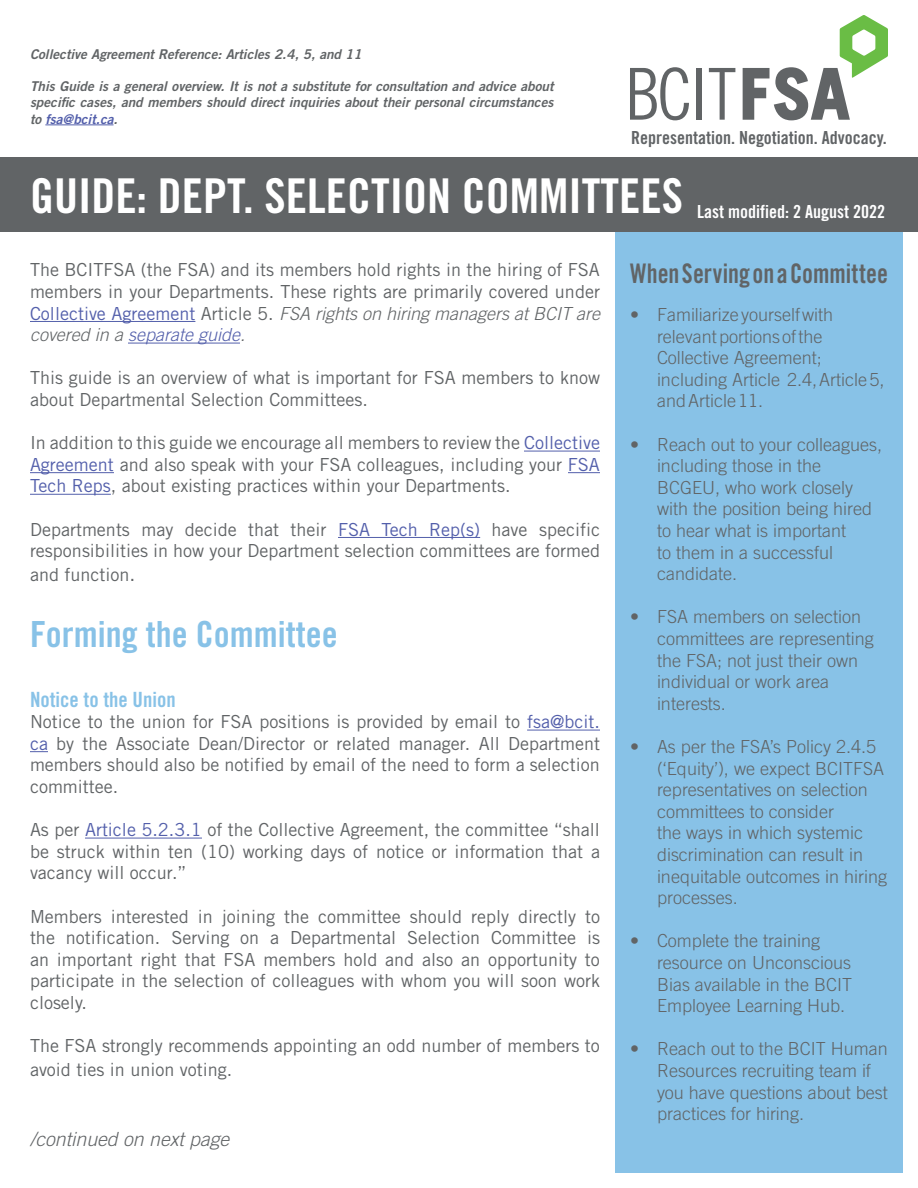
<style>
.page{position:relative;width:918px;height:1188px;background:#fff}
.page>*{position:absolute;margin:0;border:0;box-sizing:border-box;transform-origin:0 0}
.t1{font:48px "Trade Gothic Bold Cond Twenty";color:#fff}
.t2{font:36px "Trade Gothic Bold Cond Twenty";color:#88c2e7}
.t3{font:27px "Trade Gothic Bold Cond Twenty";color:#616466;scale:.91 1}
.t4{font:21px "Trade Gothic Bold Cond Twenty";color:#88c2e7}
.t5{font:italic 300 19.5px "Trade Gothic LT Std";color:#616466}
.t6{font:18px/21.6px "Trade Gothic";color:#616466}
.t7{font:300 18px/21.6px "Trade Gothic LT Std";color:#616466}
.t8{font:italic 300 18px/21.6px "Trade Gothic LT Std";color:#616466}
.t9{font:18px "Trade Gothic Bold Cond Twenty";color:#616466}
.t10{font:18px "Trade Gothic Bold Cond Twenty";color:#fff}
.t11{font:13.5px/16.2px "Trade Gothic LT Std Bd 2 Obl";color:#616466;text-align:justify}
.s1{color:#535fab}
.s2{font-family:"Trade Gothic";font-weight:400;font-style:normal;color:#535fab}
.s3{font-family:"Trade Gothic";font-weight:400;font-style:normal}
.s4{font-size:19.5px}
</style>
<div class="page">
<svg style="left:743px;top:15px;width:145px;height:105px"></svg>
<div style="left:697px;top:68px;width:5px;height:52px;background:#616466"></div>
<svg style="left:709px;top:68px;width:26px;height:52px"></svg>
<svg style="left:630px;top:67px;width:59px;height:53px"></svg>
<hr style="left:45px;top:125px;width:69px;height:1px;background:#535fab">
<div style="left:0;top:158px;width:918px;height:74px;background:#616466"></div>
<hr style="left:30px;top:321px;width:165px;height:1px;background:#535fab">
<hr style="left:128px;top:343px;width:112px;height:1px;background:#535fab">
<hr style="left:524px;top:451px;width:76px;height:1px;background:#535fab">
<hr style="left:30px;top:472px;width:84px;height:1px;background:#535fab">
<hr style="left:568px;top:472px;width:32px;height:1px;background:#535fab">
<hr style="left:30px;top:494px;width:81px;height:1px;background:#535fab">
<hr style="left:338px;top:537px;width:142px;height:1px;background:#535fab">
<hr style="left:527px;top:730px;width:73px;height:1px;background:#535fab">
<svg style="left:30px;top:751px;width:18px;height:1px"></svg>
<hr style="left:85px;top:838px;width:117px;height:1px;background:#535fab">
<div style="left:615px;top:232px;width:288px;height:941px;background:#88c2e7"></div>
<p class="t11" style="left:30px;top:46px;width:333px">Collective Agreement Reference: Articles 2.4, 5, and 11</p>
<p class="t11" style="left:30px;top:78px;width:525px">This Guide is a general overview. It is not a substitute for consultation and advice about specific cases, and members should direct inquiries about their personal circumstances to <span class="s1">fsa@bcit.ca</span>.</p>
<p class="t9" style="left:631px;top:126px;width:257px">Representation. Negotiation. Advocacy.</p>
<h1 class="t1" style="left:30px;top:167px;width:655px">GUIDE: DEPT. SELECTION COMMITTEES</h1>
<p class="t10" style="left:697px;top:200px;width:189px">Last modified: 2 August 2022</p>
<p class="t6" style="left:30px;top:259px;width:572px">The BCITFSA (the FSA) and its members hold rights in the hiring of FSA members in your Departments. These rights are primarily covered under</p>
<p class="t8" style="left:30px;top:303px;width:572px"><span class="s2">Collective Agreement</span> <span class="s3">Article 5.</span> FSA rights on hiring managers at BCIT are covered in a <span class="s1">separate guide</span>.</p>
<p class="t6" style="left:30px;top:367px;width:572px">This guide is an overview of what is important for FSA members to know about Departmental Selection Committees.</p>
<p class="t6" style="left:30px;top:432px;width:572px;text-align:justify">In addition to this guide we encourage all members to review the <span class="s1">Collective Agreement</span> and also speak with your FSA colleagues, including your <span class="s1">FSA Tech Reps</span>, about existing practices within your Departments.</p>
<p class="t6" style="left:30px;top:518px;width:572px">Departments may decide that their <span class="s1">FSA Tech Rep(s)</span> have specific responsibilities in how your Department selection committees are formed</p>
<p class="t6" style="left:30px;top:563px;width:107px">and function<span class="s4">.</span></p>
<h2 class="t2" style="left:30px;top:613px;width:309px">Forming the Committee</h2>
<p class="t4" style="left:30px;top:686px;width:147px">Notice to the Union</p>
<p class="t6" style="left:30px;top:711px;width:572px;text-align:justify">Notice to the union for FSA positions is provided by email to <span class="s1">fsa@bcit. ca</span> by the Associate Dean/Director or related manager. All Department members should also be notified by email of the need to form a selection committee.</p>
<p class="t6" style="left:30px;top:819px;width:572px;text-align:justify">As per <span class="s1">Article 5.2.3.1</span> of the Collective Agreement, the committee “shall be struck within ten (10) working days of notice or information that a vacancy will occur.”</p>
<p class="t6" style="left:30px;top:905px;width:572px;text-align:justify">Members interested in joining the committee should reply directly to the notification. Serving on a Departmental Selection Committee is an important right that FSA members hold and also an opportunity to participate in the selection of colleagues with whom you will soon work closely.</p>
<p class="t6" style="left:30px;top:1034px;width:571px;line-height:23.4px">The FSA strongly recommends appointing an odd number of members to avoid ties in union voting.</p>
<p class="t5" style="left:30px;top:1127px;width:201px">/continued on next page</p>
<h3 class="t3" style="left:630px;top:257px;width:285px">When Serving on a Committee</h3>
<p class="t7" style="left:657px;top:303px;width:229px;text-indent:-27px">• Familiarize yourself with relevant portions of the<br>Collective Agreement; including Article 2.4, Article 5, and Article 11.</p>
<p class="t7" style="left:657px;top:433px;width:227px;text-indent:-27px">• Reach out to your colleagues, including those in the<br>BCGEU, who work closely with the position being hired to hear what is important<br>to them in a successful candidate.</p>
<p class="t7" style="left:657px;top:606px;width:218px;text-indent:-27px">• FSA members on selection committees are representing the FSA; not just their own individual or work area interests.</p>
<p class="t7" style="left:657px;top:735px;width:232px;text-indent:-27px">• As per the FSA’s Policy 2.4.5 (‘Equity’), we expect BCITFSA representatives on selection committees to consider<br>the ways in which systemic discrimination can result in inequitable outcomes in hiring processes.</p>
<p class="t7" style="left:657px;top:930px;width:197px;text-indent:-27px">• Complete the training resource on Unconscious<br>Bias available in the BCIT<br>Employee Learning Hub.</p>
<p class="t7" style="left:657px;top:1038px;width:232px;text-indent:-27px">• Reach out to the BCIT Human<br>Resources recruiting team if you have questions about best practices for hiring.</p>
</div>
